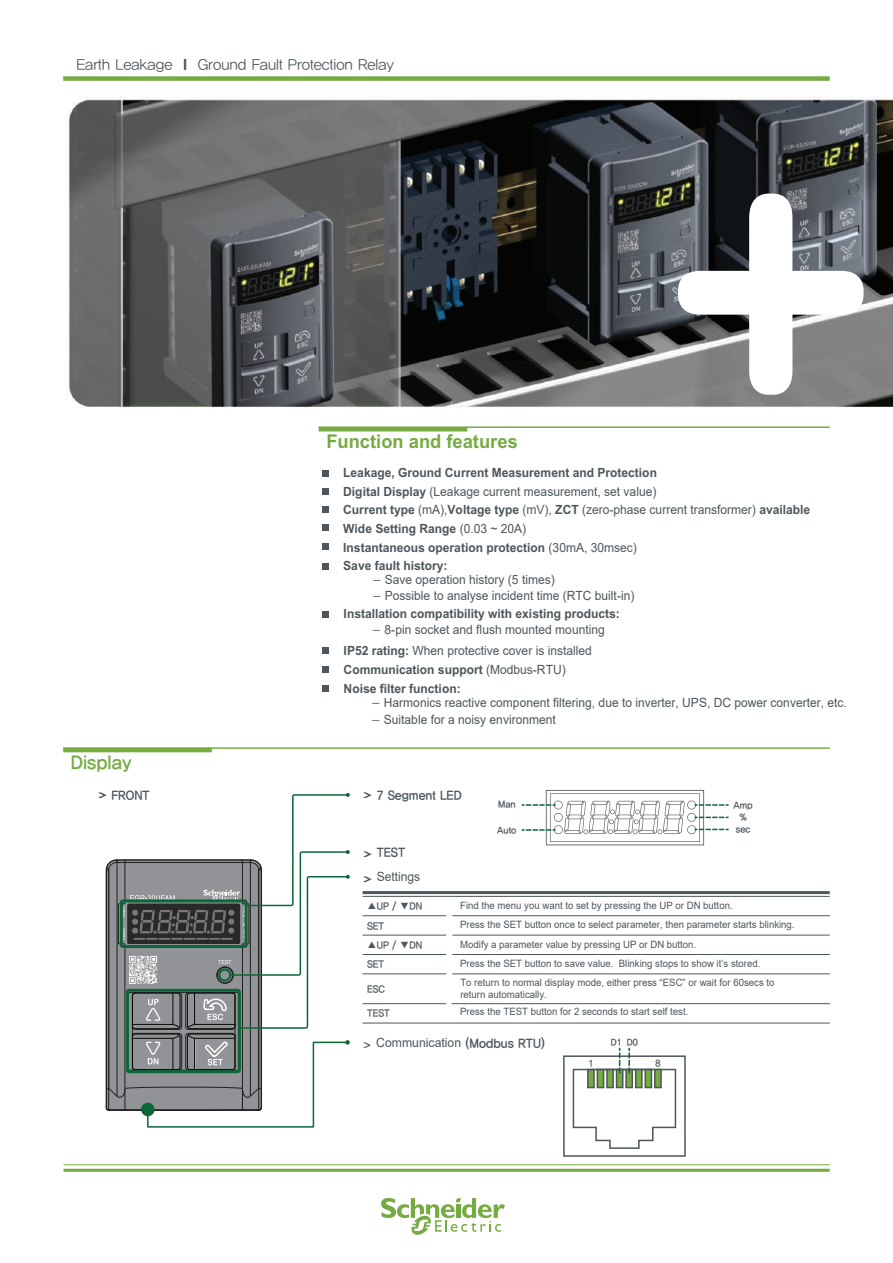
<style>
.page{position:relative;width:893px;height:1263px;background:#fff}
.page>*{position:absolute;margin:0;border:0;box-sizing:border-box;transform-origin:0 0}
.t1{font:700 19.05px "Arial";color:#76ab41;scale:.96 1}
.t2{font:19.05px "YDIYGO340";color:#76ab41;scale:.96 1}
.t3{font:15px "YDIYGO320";color:#4c555c}
.t4{font:12.75px "Arial";color:#4d565c;scale:.96 1}
.t5{font:700 12.6px/18.8px "Arial";color:#4d565c;scale:.95 1}
.t6{font:12.6px/20.4px "Arial";color:#4d565c;scale:.95 1}
.t7{font:12.6px "YDIYGO340";color:#4d565c;scale:.95 1}
.t8{font:10.05px/19.4px "Arial";color:#4d565c;scale:.95 1}
.t9{font:10.05px/20px "YDIYGO340";color:#4d565c;scale:.95 1}
.t10{font:9.6px "YDIYGO340";color:#4d565c;scale:.95 1}
.t11{font:9.45px "YDIYGO340";color:#4d565c;scale:.95 1}
.s1{font-family:"YDIYGO360"}
.s2{font-weight:400}
.s3{font-family:"YDIYGO320"}
.s4{font-weight:700}
.s5{font-family:"YDIYGO360";font-size:6px}
.s6{font-family:"YDIYGO340";font-size:6px}
.s7{font-family:"YDIYGO340"}
</style>
<div class="page">
<img style="left:63px;top:96px;width:830px;height:1076px">
<svg style="left:678px;top:194px;width:186px;height:201px"></svg>
<svg style="left:381px;top:1197px;width:124px;height:38px"></svg>
<div style="left:63px;top:76px;width:767px;height:5px;background:#76ab41"></div>
<hr style="left:319px;top:427px;width:148px;height:4px;background:#76ab41">
<hr style="left:319px;top:426px;width:511px;height:2px;background:#76ab41">
<div style="left:322px;top:470px;width:6px;height:7px;background:#4d565c"></div>
<div style="left:322px;top:488px;width:6px;height:7px;background:#4d565c"></div>
<div style="left:322px;top:506px;width:6px;height:7px;background:#4d565c"></div>
<div style="left:322px;top:524px;width:6px;height:7px;background:#4d565c"></div>
<svg style="left:322px;top:685px;width:6px;height:6px"></svg>
<svg style="left:322px;top:543px;width:6px;height:6px"></svg>
<svg style="left:322px;top:564px;width:6px;height:6px"></svg>
<svg style="left:322px;top:612px;width:6px;height:6px"></svg>
<svg style="left:322px;top:647px;width:6px;height:6px"></svg>
<svg style="left:322px;top:666px;width:6px;height:6px"></svg>
<hr style="left:452px;top:915px;width:378px;height:1px;background:#4d565c">
<hr style="left:452px;top:935px;width:378px;height:1px;background:#4d565c">
<hr style="left:452px;top:954px;width:378px;height:1px;background:#4d565c">
<hr style="left:452px;top:973px;width:378px;height:1px;background:#4d565c">
<hr style="left:452px;top:1003px;width:378px;height:1px;background:#4d565c">
<hr style="left:363px;top:891px;width:467px;height:3px;background:#4d565c">
<hr style="left:363px;top:896px;width:467px;height:1px;background:#4d565c">
<hr style="left:363px;top:915px;width:83px;height:1px;background:#4d565c">
<hr style="left:363px;top:935px;width:83px;height:1px;background:#4d565c">
<hr style="left:363px;top:954px;width:83px;height:1px;background:#4d565c">
<hr style="left:363px;top:973px;width:83px;height:1px;background:#4d565c">
<hr style="left:363px;top:1003px;width:83px;height:1px;background:#4d565c">
<hr style="left:363px;top:1023px;width:467px;height:1px;background:#4d565c">
<svg style="left:522px;top:790px;width:207px;height:55px"></svg>
<div style="left:563px;top:1055px;width:123px;height:102px;border:2px solid #4d565c"></div>
<svg style="left:572px;top:1048px;width:105px;height:102px"></svg>
<svg style="left:105px;top:793px;width:245px;height:335px"></svg>
<hr style="left:64px;top:1169px;width:766px;height:3px;background:#76ab41">
<hr style="left:64px;top:1164px;width:766px;height:1px;background:#76ab41">
<hr style="left:63px;top:748px;width:149px;height:4px;background:#76ab41">
<hr style="left:63px;top:747px;width:767px;height:2px;background:#76ab41">
<p class="t3" style="left:77px;top:56px;width:319px">Earth Leakage <span class="s1">I</span> Ground Fault Protection Relay</p>
<h1 class="t1" style="left:326px;top:430px;width:201px">Function and features</h1>
<p class="t5" style="left:343px;top:463px;width:493px">Leakage, Ground Current Measurement and Protection<br>Digital Display <span class="s2">(Leakage current measurement, set value)<br></span>Current type <span class="s2">(mA),</span>Voltage type <span class="s2">(mV),</span> ZCT <span class="s2">(zero-phase current transformer)</span> available Wide Setting Range <span class="s2">(0.03 ~ 20A)<br></span>Instantaneous operation protection <span class="s2">(30mA, 30msec)<br></span>Save fault history:</p>
<p class="t5" style="left:344px;top:604px;width:292px">Installation compatibility with existing products:</p>
<p class="t6" style="left:344px;top:620px;width:276px;text-indent:29px"><span class="s3">-</span> 8-pin socket and flush mounted mounting<br><span class="s4">IP52 rating:</span> When protective cover is installed</p>
<p class="t5" style="left:344px;top:660px;width:235px;line-height:19.4px">Communication support <span class="s2">(Modbus-RTU)<br></span>Noise filter function:</p>
<p class="t6" style="left:373px;top:570px;width:193px"><span class="s3">-</span> Save operation history (5 times)</p>
<p class="t6" style="left:373px;top:585px;width:276px"><span class="s3">-</span> Possible to analyse incident time (RTC built-in)</p>
<h1 class="t2" style="left:71px;top:751px;width:65px">Display</h1>
<p class="t7" style="left:97px;top:788px;width:56px"><sup>&gt;</sup> FRONT</p>
<p class="t6" style="left:372px;top:692px;width:501px"><span class="s3">-</span> Harmonics reactive component filtering, due to inverter, UPS, DC power converter, etc.</p>
<p class="t6" style="left:372px;top:709px;width:195px"><span class="s3">-</span> Suitable for a noisy environment</p>
<p class="t7" style="left:363px;top:788px;width:106px"><sup>&gt;</sup> 7 Segment LED</p>
<p class="t7" style="left:363px;top:845px;width:46px"><span class="s5">&gt;</span> TEST</p>
<p class="t6" style="left:363px;top:866px;width:62px"><span class="s5">&gt;</span> Settings</p>
<p class="t10" style="left:498px;top:799px;width:20px">Man</p>
<p class="t10" style="left:497px;top:824px;width:22px">Auto</p>
<p class="t10" style="left:734px;top:799px;width:22px">Amp</p>
<p class="t10" style="left:739px;top:812px;width:9px">%</p>
<p class="t10" style="left:736px;top:823px;width:17px">sec</p>
<p class="t9" style="left:367px;top:896px;width:60px">▲UP / ▼DN<br>SET</p>
<p class="t9" style="left:367px;top:935px;width:60px;line-height:19.2px">▲UP / ▼DN<br>SET</p>
<p class="t9" style="left:367px;top:978px;width:20px">ESC</p>
<p class="t8" style="left:460px;top:895px;width:354px">Find the menu you want to set by pressing the UP or DN button.<br>Press the SET button once to select parameter, then parameter starts blinking.<br>Modify a parameter value by pressing UP or DN button.<br>Press the SET button to save value. Blinking stops to show it’s stored.<br>To return to normal display mode, either press “ESC” or wait for 60secs to</p>
<p class="t8" style="left:460px;top:984px;width:93px">return automatically.</p>
<p class="t9" style="left:367px;top:1002px;width:25px">TEST</p>
<p class="t8" style="left:460px;top:1002px;width:242px">Press the TEST button for 2 seconds to start self test.</p>
<p class="t4" style="left:363px;top:1033px;width:191px"><span class="s6">&gt;</span> Communication <span class="s7">(Modbus RTU)</span></p>
<p class="t11" style="left:611px;top:1037px;width:30px">D1 D0</p>
<p class="t11" style="left:588px;top:1057px;width:7px">1</p>
<p class="t11" style="left:655px;top:1057px;width:7px">8</p>
</div>
